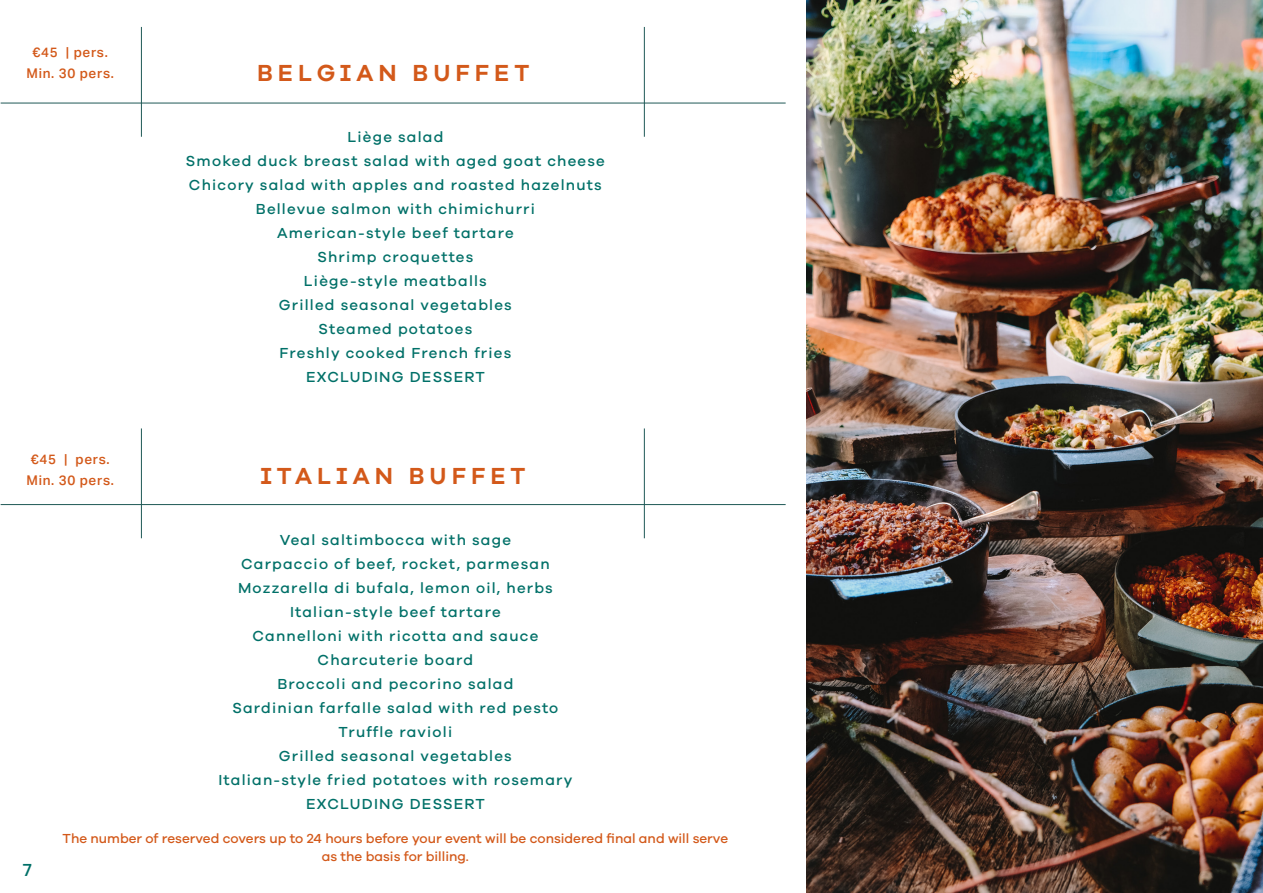
<style>
.page{position:relative;width:1263px;height:893px;background:#fff}
.page>*{position:absolute;margin:0;border:0;box-sizing:border-box;transform-origin:0 0}
.t1{font:600 24px "Galano Grotesque Alt";letter-spacing:.21em;color:#d3591a}
.Paragraphes{font:500 18px "Galano Grotesque";color:#007068}
.t2{font:500 15px "Galano Grotesque";letter-spacing:.08em;color:#007068}
.Paragraphes-2{font:500 13.5px/18px "Galano Grotesque";color:#d3591a;text-align:center}
.t3{font:500 13.5px "Aktiv Grotesk";letter-spacing:.05em;color:#d3591a}
</style>
<div class="page">
<hr style="left:1px;top:103px;width:785px;height:1px;background:#1f5956">
<hr style="left:141px;top:27px;width:1px;height:110px;background:#1f5956">
<hr style="left:644px;top:27px;width:1px;height:110px;background:#1f5956">
<hr style="left:1px;top:504px;width:785px;height:1px;background:#1f5956">
<hr style="left:141px;top:428px;width:1px;height:110px;background:#1f5956">
<hr style="left:644px;top:428px;width:1px;height:110px;background:#1f5956">
<img style="left:806px;top:0;width:457px;height:893px">
<p class="t3" style="left:33px;top:44px;width:77px">€45 | pers.</p>
<p class="t3" style="left:27px;top:65px;width:89px">Min. 30 pers.</p>
<p class="t3" style="left:31px;top:451px;width:81px">€45 | pers.</p>
<p class="t3" style="left:27px;top:472px;width:89px">Min. 30 pers.</p>
<p class="t1" style="left:257px;top:58px;width:274px">BELGIAN BUFFET</p>
<p class="t2" style="left:347px;top:128px;width:97px">Liège salad</p>
<p class="t2" style="left:186px;top:152px;width:420px">Smoked duck breast salad with aged goat cheese</p>
<p class="t2" style="left:189px;top:176px;width:414px">Chicory salad with apples and roasted hazelnuts</p>
<p class="t2" style="left:256px;top:200px;width:281px">Bellevue salmon with chimichurri</p>
<p class="t2" style="left:277px;top:224px;width:238px">American-style beef tartare</p>
<p class="t2" style="left:317px;top:248px;width:157px">Shrimp croquettes</p>
<p class="t2" style="left:304px;top:272px;width:184px">Liège-style meatballs</p>
<p class="t2" style="left:279px;top:296px;width:234px">Grilled seasonal vegetables</p>
<p class="t2" style="left:319px;top:320px;width:155px">Steamed potatoes</p>
<p class="t2" style="left:279px;top:344px;width:233px">Freshly cooked French fries</p>
<p class="t2" style="left:306px;top:368px;width:180px">EXCLUDING DESSERT</p>
<p class="t1" style="left:261px;top:461px;width:266px">ITALIAN BUFFET</p>
<p class="Paragraphes" style="left:23px;top:859px;width:10px">7</p>
<p class="t2" style="left:280px;top:531px;width:233px">Veal saltimbocca with sage</p>
<p class="t2" style="left:241px;top:555px;width:310px">Carpaccio of beef, rocket, parmesan</p>
<p class="t2" style="left:238px;top:579px;width:316px">Mozzarella di bufala, lemon oil, herbs</p>
<p class="t2" style="left:290px;top:603px;width:212px">Italian-style beef tartare</p>
<p class="t2" style="left:252px;top:627px;width:287px">Cannelloni with ricotta and sauce</p>
<p class="t2" style="left:318px;top:651px;width:157px">Charcuterie board</p>
<p class="t2" style="left:277px;top:675px;width:237px">Broccoli and pecorino salad</p>
<p class="t2" style="left:232px;top:699px;width:327px">Sardinian farfalle salad with red pesto</p>
<p class="t2" style="left:339px;top:723px;width:115px">Truffle ravioli</p>
<p class="t2" style="left:279px;top:747px;width:234px">Grilled seasonal vegetables</p>
<p class="t2" style="left:218px;top:771px;width:355px">Italian-style fried potatoes with rosemary</p>
<p class="t2" style="left:306px;top:795px;width:180px">EXCLUDING DESSERT</p>
<p class="Paragraphes-2" style="left:63px;top:829px;width:667px">The number of reserved covers up to 24 hours before your event will be considered final and will serve as the basis for billing.</p>
</div>
